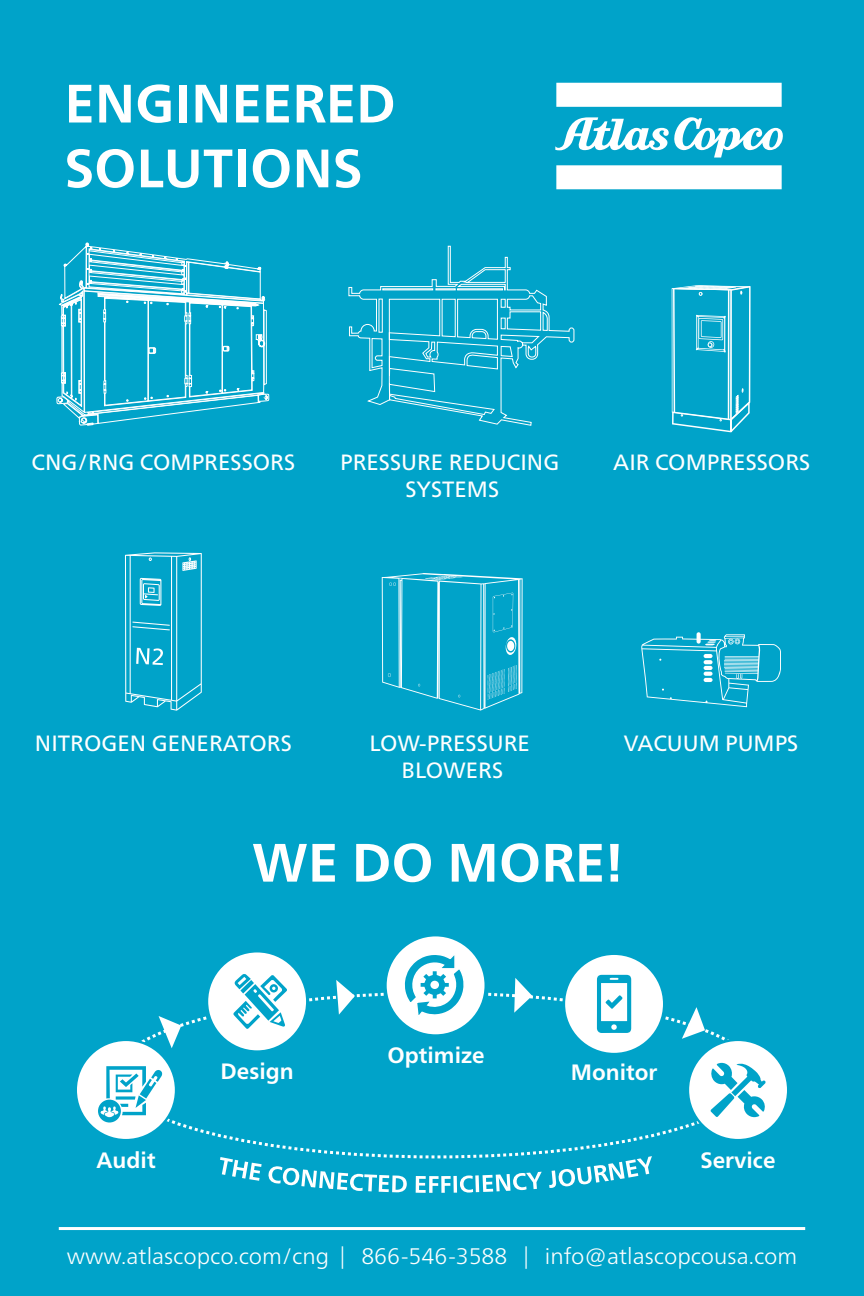
<style>
.page{position:relative;width:864px;height:1296px;background:#00a3c9}
.page>*{position:absolute;margin:0;border:0;box-sizing:border-box;transform-origin:0 0}
.t1{font:700 54px/64.8px "Neue Frutiger World";color:#fff}
.t2{font:300 22.5px "Neue Frutiger World";color:#fff}
.t3{font:22.2px/26.4px "Neue Frutiger World";color:#fff;text-align:center}
.t4{font:700 22.2px "Neue Frutiger World";color:#fff}
</style>
<div class="page">
<svg style="left:382px;top:573px;width:141px;height:138px"></svg>
<svg style="left:672px;top:285px;width:79px;height:147px"></svg>
<svg style="left:641px;top:632px;width:140px;height:75px"></svg>
<div style="left:556px;top:83px;width:226px;height:24px;background:#fff"></div>
<div style="left:556px;top:165px;width:226px;height:24px;background:#fff"></div>
<svg style="left:555px;top:117px;width:228px;height:41px"></svg>
<svg style="left:206px;top:952px;width:101px;height:99px"></svg>
<svg style="left:270px;top:984px;width:8px;height:8px"></svg>
<svg style="left:386px;top:936px;width:99px;height:99px"></svg>
<svg style="left:565px;top:955px;width:98px;height:98px"></svg>
<svg style="left:336px;top:980px;width:19px;height:35px"></svg>
<svg style="left:514px;top:978px;width:18px;height:35px"></svg>
<svg style="left:682px;top:1007px;width:105px;height:132px"></svg>
<svg style="left:77px;top:1016px;width:104px;height:123px"></svg>
<svg style="left:220px;top:1157px;width:42px;height:24px"></svg>
<svg style="left:268px;top:1166px;width:139px;height:26px"></svg>
<svg style="left:416px;top:1176px;width:35px;height:17px"></svg>
<svg style="left:453px;top:1176px;width:4px;height:17px"></svg>
<svg style="left:460px;top:1175px;width:13px;height:18px"></svg>
<svg style="left:475px;top:1175px;width:4px;height:17px"></svg>
<svg style="left:483px;top:1172px;width:59px;height:20px"></svg>
<svg style="left:549px;top:1156px;width:103px;height:32px"></svg>
<hr style="left:59px;top:1227px;width:746px;height:3px;background:#fff">
<svg style="left:56px;top:242px;width:214px;height:184px"></svg>
<svg style="left:125px;top:552px;width:77px;height:159px"></svg>
<svg style="left:348px;top:245px;width:227px;height:181px"></svg>
<h1 class="t1" style="left:64px;top:70px;width:333px">ENGINEERED<br>SOLUTIONS</h1>
<p class="t3" style="left:32px;top:450px;width:265px">CNG/RNG COMPRESSORS</p>
<p class="t3" style="left:340px;top:450px;width:221px">PRESSURE REDUCING<br>SYSTEMS</p>
<p class="t3" style="left:613px;top:450px;width:199px">AIR COMPRESSORS</p>
<p class="t3" style="left:35px;top:731px;width:258px">NITROGEN GENERATORS</p>
<p class="t3" style="left:624px;top:731px;width:176px">VACUUM PUMPS</p>
<p class="t3" style="left:370px;top:731px;width:162px">LOW-PRESSURE<br>BLOWERS</p>
<h1 class="t1" style="left:252px;top:830px;width:373px">WE DO MORE!</h1>
<p class="t4" style="left:97px;top:1140px;width:61px">Audit</p>
<p class="t4" style="left:221px;top:1051px;width:75px">Design</p>
<p class="t4" style="left:387px;top:1036px;width:99px">Optimize</p>
<p class="t4" style="left:571px;top:1053px;width:88px">Monitor</p>
<p class="t4" style="left:701px;top:1140px;width:76px">Service</p>
<p class="t2" style="left:67px;top:1239px;width:732px">www.atlascopco.com/cng | 866-546-3588 | info@atlascopcousa.com</p>
</div>
